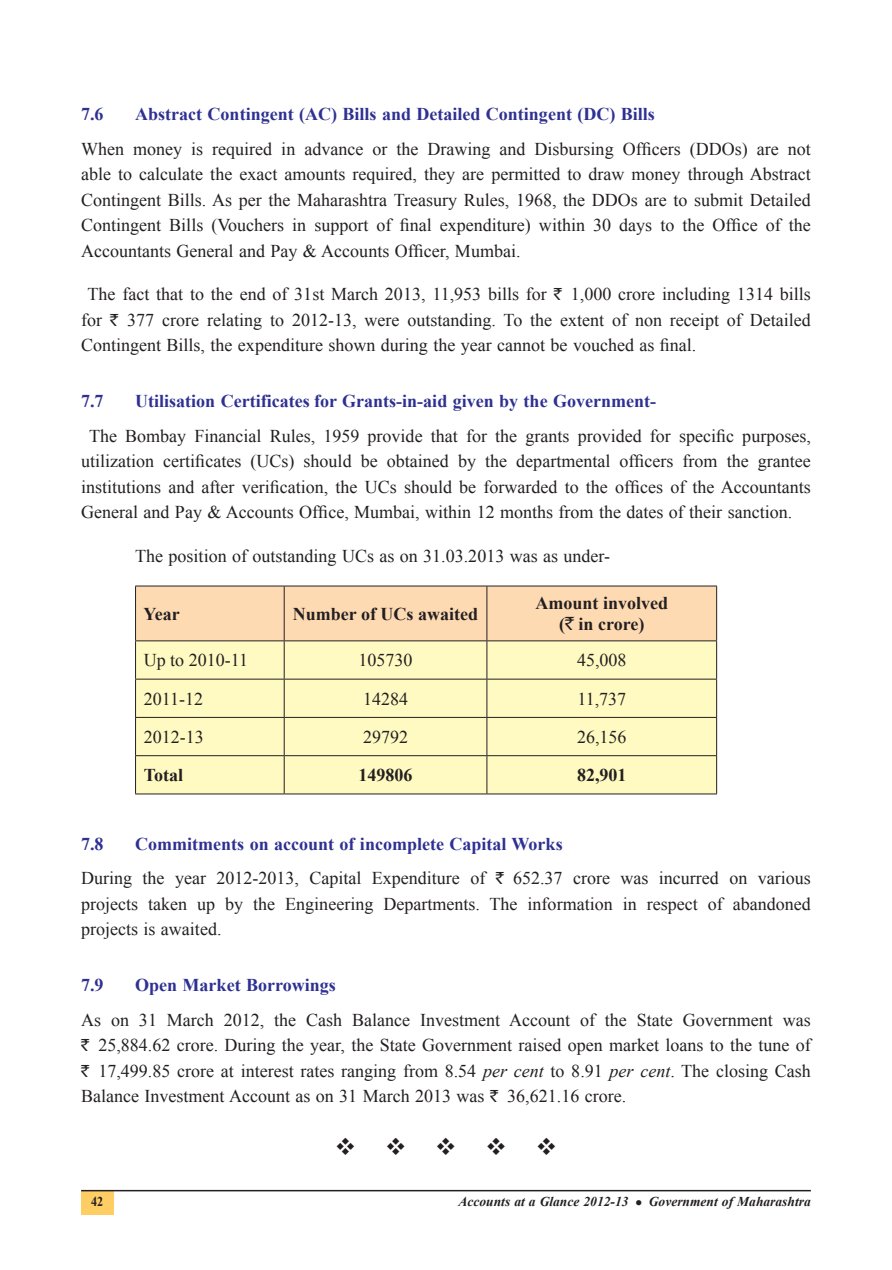
<style>
.page{position:relative;width:892px;height:1270px;background:#fff}
.page>*{position:absolute;margin:0;border:0;box-sizing:border-box;transform-origin:0 0}
.t1{font:24px "Wingdings";color:#231f20}
.t2{font:18px/25.5px "Times New Roman";color:#231f20;text-align:justify}
.t3{font:700 18px "Times New Roman";color:#2e3092}
.t4{font:700 18px/21.6px "Times New Roman";color:#231f20;text-align:center}
.t5{font:italic 700 13.5px "Times New Roman";color:#231f20}
.t6{font:700 13.5px "Times New Roman";color:#231f20;scale:.9 1}
.s1{font-family:"Rupee Foradian";font-size:16.5px}
.s2{font-family:"Rupee Foradian";font-weight:400}
.s3{font-weight:700;color:#2e3092}
.s4{font-style:italic}
</style>
<div class="page">
<div style="left:81px;top:1190px;width:32px;height:24px;background:#fecd64"></div>
<hr style="left:81px;top:1189px;width:729px;height:2px;background:#231f20">
<div style="left:136px;top:586px;width:580px;height:54px;background:#fedab3"></div>
<div style="left:136px;top:641px;width:580px;height:152px;background:#fffac1"></div>
<hr style="left:135px;top:585px;width:149px;height:1px;background:#231f20">
<hr style="left:135px;top:586px;width:1px;height:54px;background:#231f20">
<hr style="left:284px;top:585px;width:202px;height:1px;background:#231f20">
<hr style="left:284px;top:586px;width:1px;height:54px;background:#231f20">
<hr style="left:486px;top:585px;width:230px;height:1px;background:#231f20">
<hr style="left:486px;top:586px;width:1px;height:54px;background:#231f20">
<hr style="left:716px;top:586px;width:1px;height:54px;background:#231f20">
<hr style="left:135px;top:641px;width:1px;height:37px;background:#231f20">
<hr style="left:284px;top:641px;width:1px;height:37px;background:#231f20">
<hr style="left:486px;top:641px;width:1px;height:37px;background:#231f20">
<hr style="left:716px;top:641px;width:1px;height:37px;background:#231f20">
<hr style="left:135px;top:678px;width:149px;height:1px;background:#231f20">
<hr style="left:135px;top:679px;width:1px;height:38px;background:#231f20">
<hr style="left:284px;top:678px;width:202px;height:1px;background:#231f20">
<hr style="left:284px;top:679px;width:1px;height:38px;background:#231f20">
<hr style="left:486px;top:678px;width:230px;height:1px;background:#231f20">
<hr style="left:486px;top:679px;width:1px;height:38px;background:#231f20">
<hr style="left:716px;top:679px;width:1px;height:38px;background:#231f20">
<hr style="left:135px;top:717px;width:149px;height:1px;background:#231f20">
<hr style="left:135px;top:717px;width:1px;height:38px;background:#231f20">
<hr style="left:284px;top:717px;width:202px;height:1px;background:#231f20">
<hr style="left:284px;top:717px;width:1px;height:38px;background:#231f20">
<hr style="left:486px;top:717px;width:230px;height:1px;background:#231f20">
<hr style="left:486px;top:717px;width:1px;height:38px;background:#231f20">
<hr style="left:716px;top:717px;width:1px;height:38px;background:#231f20">
<hr style="left:135px;top:755px;width:149px;height:1px;background:#231f20">
<hr style="left:135px;top:756px;width:1px;height:37px;background:#231f20">
<hr style="left:284px;top:755px;width:202px;height:1px;background:#231f20">
<hr style="left:284px;top:756px;width:1px;height:37px;background:#231f20">
<hr style="left:486px;top:755px;width:230px;height:1px;background:#231f20">
<hr style="left:486px;top:756px;width:1px;height:37px;background:#231f20">
<hr style="left:716px;top:756px;width:1px;height:37px;background:#231f20">
<hr style="left:135px;top:793px;width:149px;height:1px;background:#231f20">
<hr style="left:284px;top:793px;width:202px;height:1px;background:#231f20">
<hr style="left:486px;top:793px;width:230px;height:1px;background:#231f20">
<hr style="left:135px;top:640px;width:149px;height:1px;background:#231f20">
<hr style="left:284px;top:640px;width:202px;height:1px;background:#231f20">
<hr style="left:486px;top:640px;width:230px;height:1px;background:#231f20">
<p class="t3" style="left:81px;top:102px;width:24px">7.6</p>
<p class="t3" style="left:135px;top:102px;width:521px">Abstract Contingent (AC) Bills and Detailed Contingent (DC) Bills</p>
<p class="t2" style="left:81px;top:136px;width:731px">When money is required in advance or the Drawing and Disbursing Officers (DDOs) are not able to calculate the exact amounts required, they are permitted to draw money through Abstract Contingent Bills. As per the Maharashtra Treasury Rules, 1968, the DDOs are to submit Detailed Contingent Bills (Vouchers in support of final expenditure) within 30 days to the Office of the Accountants General and Pay &amp; Accounts Officer, Mumbai.</p>
<p class="t2" style="left:81px;top:281px;width:731px;text-indent:6px">The fact that to the end of 31st March 2013, 11,953 bills for <span class="s1">`</span> 1,000 crore including 1314 bills for <span class="s1">`</span> 377 crore relating to 2012-13, were outstanding. To the extent of non receipt of Detailed Contingent Bills, the expenditure shown during the year cannot be vouched as final.</p>
<p class="t3" style="left:81px;top:388px;width:24px">7.7</p>
<p class="t3" style="left:135px;top:388px;width:522px">Utilisation Certificates for Grants-in-aid given by the Government-</p>
<p class="t2" style="left:81px;top:422px;width:731px;text-indent:8px">The Bombay Financial Rules, 1959 provide that for the grants provided for specific purposes, utilization certificates (UCs) should be obtained by the departmental officers from the grantee institutions and after verification, the UCs should be forwarded to the offices of the Accountants General and Pay &amp; Accounts Office, Mumbai, within 12 months from the dates of their sanction.</p>
<p class="t2" style="left:135px;top:542px;width:476px">The position of outstanding UCs as on 31.03.2013 was as under-</p>
<p class="t4" style="left:144px;top:602px;width:37px">Year</p>
<p class="t4" style="left:293px;top:602px;width:187px">Number of UCs awaited</p>
<p class="t4" style="left:535px;top:591px;width:134px">Amount involved (<span class="s2">`</span> in crore)</p>
<p class="t2" style="left:144px;top:647px;width:106px">Up to 2010-11</p>
<p class="t2" style="left:358px;top:647px;width:55px">105730</p>
<p class="t2" style="left:576px;top:647px;width:51px">45,008</p>
<p class="t2" style="left:144px;top:685px;width:61px">2011-12</p>
<p class="t2" style="left:363px;top:685px;width:46px">14284</p>
<p class="t2" style="left:577px;top:685px;width:50px">11,737</p>
<p class="t2" style="left:144px;top:723px;width:61px">2012-13</p>
<p class="t2" style="left:363px;top:723px;width:46px">29792</p>
<p class="t2" style="left:576px;top:723px;width:51px">26,156</p>
<p class="t4" style="left:144px;top:763px;width:41px">Total</p>
<p class="t4" style="left:358px;top:763px;width:55px">149806</p>
<p class="t4" style="left:576px;top:763px;width:51px">82,901</p>
<p class="t2" style="left:81px;top:826px;width:730px;line-height:34.5px;text-indent:54px"><span class="s3">Commitments on account of incomplete Capital Works<br></span>During the year 2012-2013, Capital Expenditure of <span class="s1">`</span> 652.37 crore was incurred on various</p>
<p class="t2" style="left:81px;top:890px;width:731px">projects taken up by the Engineering Departments. The information in respect of abandoned projects is awaited.</p>
<p class="t3" style="left:81px;top:972px;width:24px">7.9</p>
<p class="t3" style="left:135px;top:972px;width:202px">Open Market Borrowings</p>
<p class="t2" style="left:81px;top:1006px;width:731px">As on 31 March 2012, the Cash Balance Investment Account of the State Government was <span class="s1">`</span> 25,884.62 crore. During the year, the State Government raised open market loans to the tune of <span class="s1">`</span> 17,499.85 crore at interest rates ranging from 8.54 <span class="s4">per cent</span> to 8.91 <span class="s4">per cent</span>. The closing Cash Balance Investment Account as on 31 March 2013 was <span class="s1">`</span> 36,621.16 crore.</p>
<h1 class="t1" style="left:334px;top:1132px;width:224px">❖ ❖ ❖ ❖ ❖</h1>
<p class="t3" style="left:81px;top:831px;width:24px">7.8</p>
<p class="t6" style="left:91px;top:1192px;width:15px">42</p>
<p class="t5" style="left:458px;top:1192px;width:354px">Accounts at a Glance 2012-13 ● Government of Maharashtra</p>
</div>
